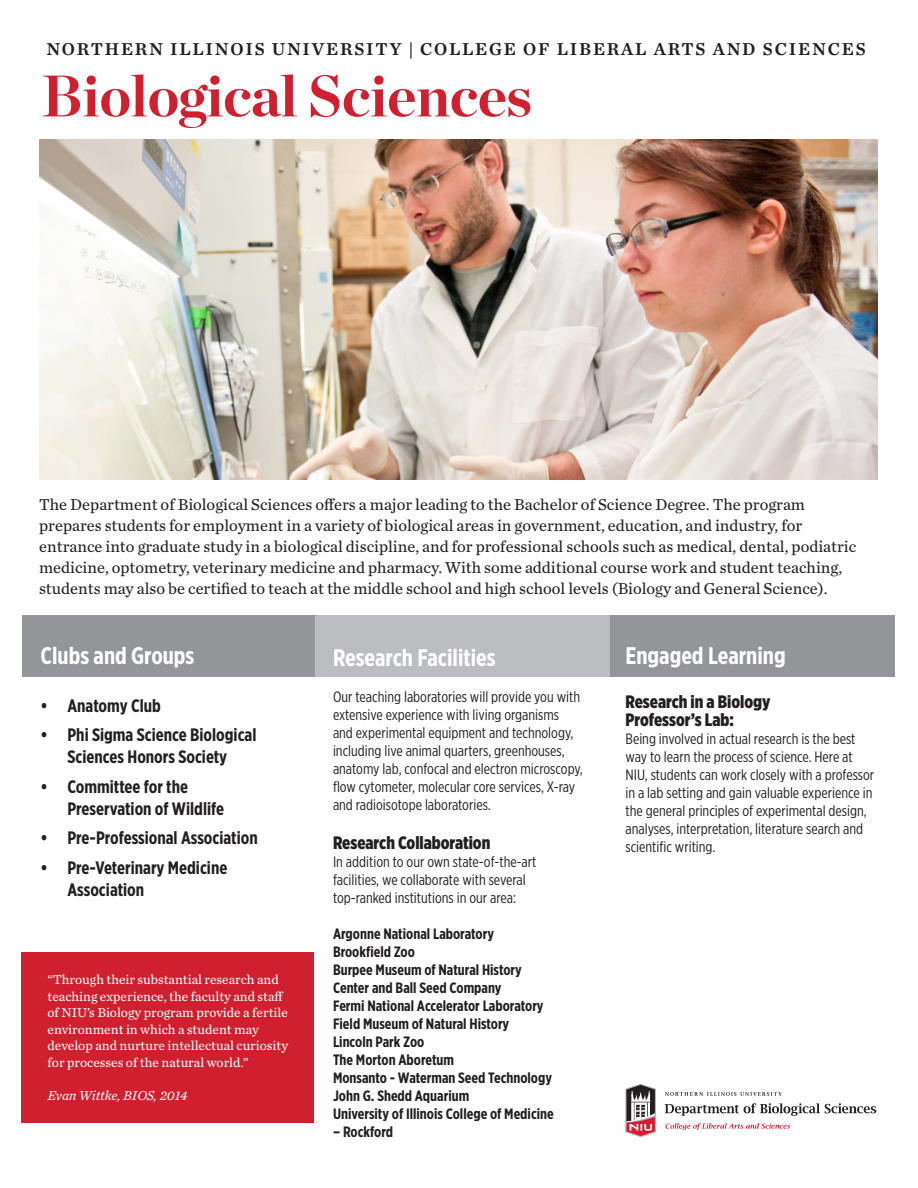
<style>
.page{position:relative;width:918px;height:1188px;background:#fff}
.page>*{position:absolute;margin:0;border:0;box-sizing:border-box;transform-origin:0 0}
.t1{font:700 58.5px "Chronicle Display";letter-spacing:-.01em;color:#d0202f}
.t2{font:700 24px "Gotham X Narrow";color:#fff}
.t3{font:700 18px/22.5px "Gotham X Narrow";color:#231f20}
.t4{font:18px "Chronicle Text G2 Semi";letter-spacing:.1em;color:#231f20}
.t5{font:900 18px "Gotham X Narrow";color:#231f20}
.t6{font:16.5px/21px "Chronicle Text G2";color:#231f20}
.t7{font:15px/18px "Gotham X Narrow";color:#231f20}
.t8{font:700 15px/18px "Gotham X Narrow";color:#231f20}
.t9{font:13.5px/16.5px "Chronicle Text G2";color:#fff}
.t10{font:italic 13.5px "Chronicle Text G2";color:#fff}
</style>
<div class="page">
<div style="left:22px;top:616px;width:293px;height:61px;background:#939598"></div>
<div style="left:315px;top:616px;width:301px;height:61px;background:#bcbdc0"></div>
<div style="left:610px;top:616px;width:284px;height:61px;background:#939598"></div>
<div style="left:22px;top:953px;width:292px;height:170px;background:#d0202f"></div>
<img style="left:39px;top:139px;width:839px;height:341px">
<svg style="left:625px;top:1084px;width:31px;height:53px"></svg>
<svg style="left:665px;top:1092px;width:117px;height:4px"></svg>
<svg style="left:665px;top:1103px;width:211px;height:13px"></svg>
<svg style="left:665px;top:1123px;width:125px;height:7px"></svg>
<p class="t4" style="left:46px;top:35px;width:821px">NORTHERN ILLINOIS UNIVERSITY | COLLEGE OF LIBERAL ARTS AND SCIENCES</p>
<p class="t1" style="left:41px;top:49px;width:492px">Biological Sciences</p>
<p class="t6" style="left:39px;top:494px;width:819px">The Department of Biological Sciences offers a major leading to the Bachelor of Science Degree. The program prepares students for employment in a variety of biological areas in government, education, and industry, for entrance into graduate study in a biological discipline, and for professional schools such as medical, dental, podiatric medicine, optometry, veterinary medicine and pharmacy. With some additional course work and student teaching, students may also be certified to teach at the middle school and high school levels (Biology and General Science).</p>
<p class="t2" style="left:40px;top:641px;width:155px">Clubs and Groups</p>
<p class="t3" style="left:40px;top:694px;width:122px">• Anatomy Club</p>
<p class="t3" style="left:40px;top:723px;width:217px;text-align:center">• Phi Sigma Science Biological<br>Sciences Honors Society</p>
<p class="t3" style="left:68px;top:775px;width:158px;text-indent:-27px">• Committee for the<br>Preservation of Wildlife</p>
<p class="t3" style="left:40px;top:827px;width:219px">• Pre-Professional Association</p>
<p class="t3" style="left:68px;top:856px;width:161px;text-indent:-27px">• Pre-Veterinary Medicine<br>Association</p>
<p class="t9" style="left:48px;top:971px;width:242px">“Through their substantial research and teaching experience, the faculty and staff of NIU’s Biology program provide a fertile environment in which a student may develop and nurture intellectual curiosity for processes of the natural world.”</p>
<p class="t10" style="left:48px;top:1085px;width:142px">Evan Wittke, BIOS, 2014</p>
<p class="t2" style="left:333px;top:642px;width:164px">Research Facilities</p>
<p class="t7" style="left:333px;top:687px;width:251px">Our teaching laboratories will provide you with extensive experience with living organisms<br>and experimental equipment and technology, including live animal quarters, greenhouses, anatomy lab, confocal and electron microscopy, flow cytometer, molecular core services, X-ray and radioisotope laboratories.</p>
<p class="t5" style="left:333px;top:832px;width:159px">Research Collaboration</p>
<p class="t7" style="left:333px;top:853px;width:205px">In addition to our own state-of-the-art facilities, we collaborate with several</p>
<p class="t7" style="left:333px;top:889px;width:185px">top-ranked institutions in our area:</p>
<p class="t8" style="left:333px;top:925px;width:163px">Argonne National Laboratory</p>
<p class="t8" style="left:333px;top:943px;width:83px">Brookfield Zoo</p>
<p class="t8" style="left:333px;top:961px;width:190px">Burpee Museum of Natural History</p>
<p class="t8" style="left:333px;top:979px;width:170px">Center and Ball Seed Company</p>
<p class="t8" style="left:333px;top:997px;width:212px">Fermi National Accelerator Laboratory<br>Field Museum of Natural History</p>
<p class="t8" style="left:333px;top:1033px;width:93px">Lincoln Park Zoo</p>
<p class="t8" style="left:333px;top:1051px;width:123px">The Morton Aboretum</p>
<p class="t8" style="left:333px;top:1069px;width:221px">Monsanto - Waterman Seed Technology<br>John G. Shedd Aquarium</p>
<p class="t8" style="left:333px;top:1105px;width:222px">University of Illinois College of Medicine</p>
<p class="t8" style="left:333px;top:1123px;width:62px">– Rockford</p>
<p class="t2" style="left:626px;top:641px;width:162px">Engaged Learning</p>
<p class="t5" style="left:626px;top:690px;width:147px">Research in a Biology</p>
<p class="t5" style="left:626px;top:708px;width:110px">Professor’s Lab:</p>
<p class="t7" style="left:626px;top:729px;width:250px">Being involved in actual research is the best way to learn the process of science. Here at NIU, students can work closely with a professor in a lab setting and gain valuable experience in the general principles of experimental design, analyses, interpretation, literature search and scientific writing.</p>
</div>
